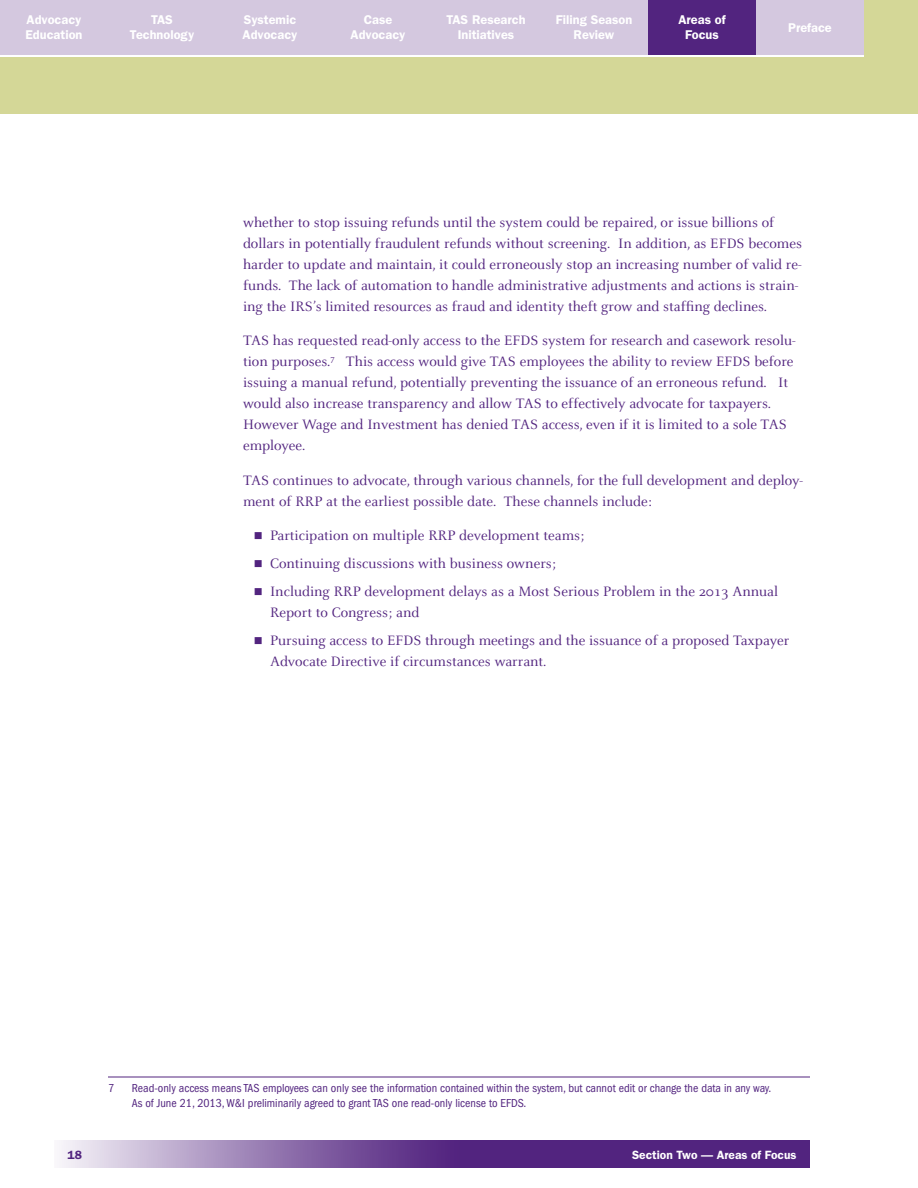
<style>
.page{position:relative;width:918px;height:1188px;background:#fff}
.page>*{position:absolute;margin:0;border:0;box-sizing:border-box;transform-origin:0 0}
.t1{font:15px/21px "Celeste";color:#52247f}
.t2{font:600 12.75px/15px "Franklin Gothic";color:#fff;text-align:center}
.t3{font:condensed 12px/15px "Franklin Gothic";color:#52247f}
.t4{font:600 12px "Franklin Gothic";color:#fff}
.t5{font:600 12px "Franklin Gothic";color:#52247f}
</style>
<div class="page">
<svg style="left:60px;top:1141px;width:750px;height:27px;background:#7a569c"></svg>
<div style="left:0;top:0;width:918px;height:114px;background:#d4d797"></div>
<hr style="left:0;top:54px;width:864px;height:3px;background:#fff">
<div style="left:324px;top:0;width:108px;height:54px;background:#d4c8df"></div>
<div style="left:432px;top:0;width:108px;height:54px;background:#d4c8df"></div>
<div style="left:540px;top:0;width:108px;height:54px;background:#d4c8df"></div>
<div style="left:648px;top:0;width:108px;height:54px;background:#52247f"></div>
<div style="left:0;top:0;width:108px;height:54px;background:#d4c8df"></div>
<div style="left:108px;top:0;width:108px;height:54px;background:#d4c8df"></div>
<div style="left:216px;top:0;width:108px;height:54px;background:#d4c8df"></div>
<div style="left:756px;top:0;width:108px;height:54px;background:#d4c8df"></div>
<hr style="left:108px;top:1077px;width:702px;height:1px;background:#52247f">
<p class="t2" style="left:26px;top:12px;width:58px;text-align:left">Advocacy<br>Education</p>
<p class="t2" style="left:130px;top:12px;width:66px">TAS<br>Technology</p>
<p class="t2" style="left:243px;top:12px;width:56px;text-align:left">Systemic<br>Advocacy</p>
<p class="t2" style="left:351px;top:12px;width:56px">Case<br>Advocacy</p>
<p class="t2" style="left:446px;top:12px;width:81px">TAS Research<br>Initiatives</p>
<p class="t2" style="left:556px;top:12px;width:78px">Filing Season<br>Review</p>
<p class="t2" style="left:678px;top:12px;width:49px">Areas of<br>Focus</p>
<p class="t2" style="left:788px;top:20px;width:45px">Preface</p>
<p class="t1" style="left:243px;top:212px;width:560px">whether to stop issuing refunds until the system could be repaired, or issue billions of dollars in potentially fraudulent refunds without screening. In addition, as EFDS becomes harder to update and maintain, it could erroneously stop an increasing number of valid re&shy;funds. The lack of automation to handle administrative adjustments and actions is strain&shy;ing the IRS’s limited resources as fraud and identity theft grow and staffing declines.</p>
<p class="t1" style="left:243px;top:331px;width:554px">TAS has requested read-only access to the EFDS system for research and casework resolu&shy;tion purposes. <sup>7</sup> This access would give TAS employees the ability to review EFDS before issuing a manual refund, potentially preventing the issuance of an erroneous refund. It would also increase transparency and allow TAS to effectively advocate for taxpayers.<br>However Wage and Investment has denied TAS access, even if it is limited to a sole TAS employee.</p>
<p class="t1" style="left:243px;top:470px;width:562px">TAS continues to advocate, through various channels, for the full development and deploy&shy;ment of RRP at the earliest possible date. These channels include:</p>
<p class="t1" style="left:270px;top:522px;width:510px;line-height:27.8px">Participation on multiple RRP development teams;<br>Continuing discussions with business owners;<br>Including RRP development delays as a Most Serious Problem in the 2013 Annual</p>
<p class="t1" style="left:270px;top:599px;width:521px;line-height:27.8px">Report to Congress; and<br>Pursuing access to EFDS through meetings and the issuance of a proposed Taxpayer</p>
<p class="t1" style="left:270px;top:651px;width:276px">Advocate Directive if circumstances warrant.</p>
<p class="t3" style="left:108px;top:1081px;width:8px">7</p>
<p class="t3" style="left:132px;top:1081px;width:641px">Read-only access means TAS employees can only see the information contained within the system, but cannot edit or change the data in any way.<br>As of June 21, 2013, W&amp;I preliminarily agreed to grant TAS one read-only license to EFDS.</p>
<p class="t5" style="left:67px;top:1148px;width:16px">18</p>
<p class="t4" style="left:632px;top:1148px;width:166px">Section Two — Areas of Focus</p>
</div>
